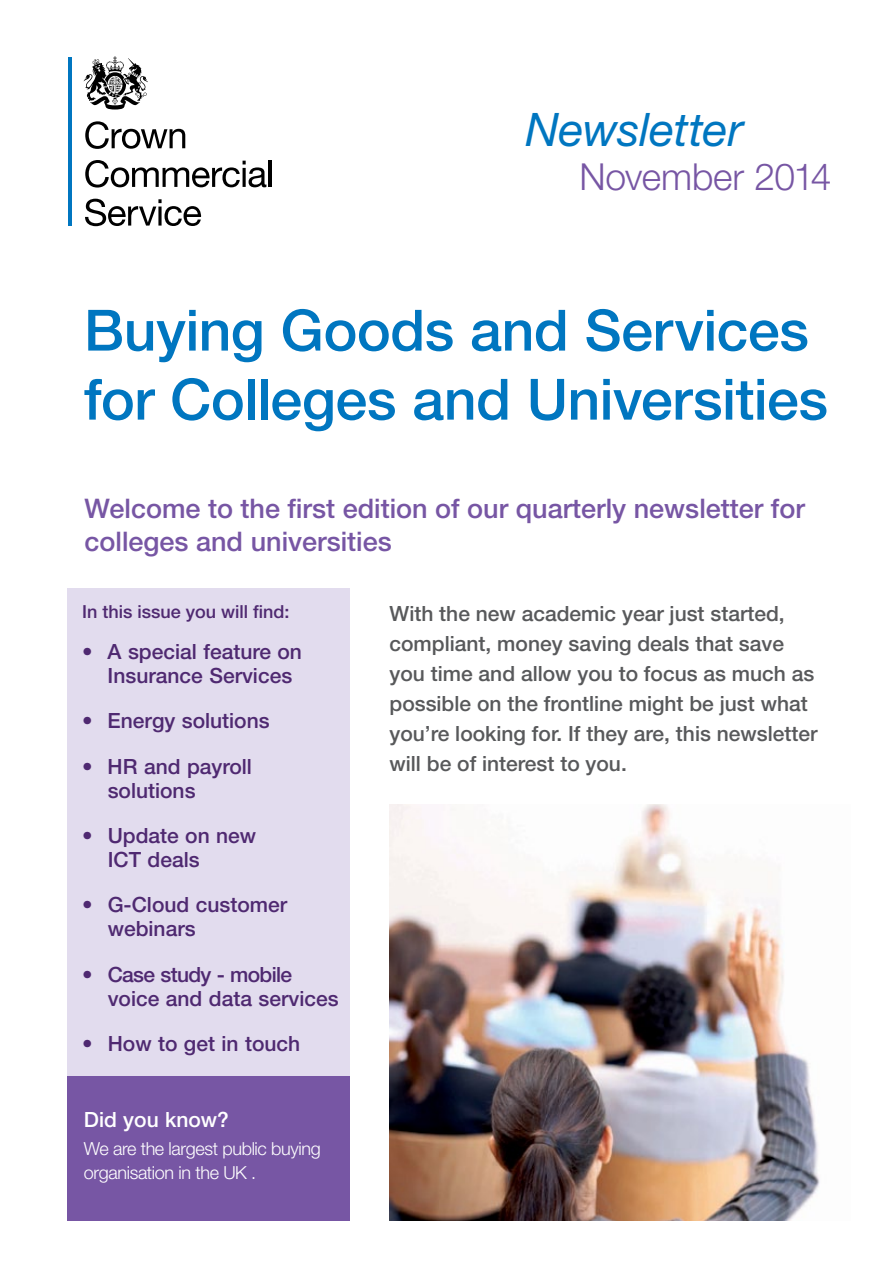
<style>
.page{position:relative;width:893px;height:1263px;background:#fff}
.page>*{position:absolute;margin:0;border:0;box-sizing:border-box;transform-origin:0 0}
.t1{font:500 57px/69px "Helvetica Neue LT";letter-spacing:-.01em;color:#0076c0}
.t2{font:italic 46.35px "Helvetica Neue LT";letter-spacing:-.005em;color:#0076c0}
.t3{font:300 37.2px "Helvetica Neue LT";letter-spacing:-.015em;color:#7756a4}
.t4{font:500 27px/33px "Helvetica Neue LT";color:#7756a4}
.t5{font:500 21px/30px "Helvetica Neue LT";color:#58595b}
.t6{font:500 21px/24px "Helvetica Neue LT";color:#4f2971}
.t7{font:500 21px "Helvetica Neue LT";color:#fff}
.t8{font:300 18px/24px "Helvetica Neue LT";letter-spacing:-.02em;color:#fff}
.t9{font:500 18px "Helvetica Neue LT";color:#4f2971}
</style>
<div class="page">
<div style="left:67px;top:588px;width:283px;height:534px;background:#e2dcee"></div>
<hr style="left:68px;top:57px;width:3px;height:169px;background:#0076c0">
<svg style="left:85px;top:121px;width:100px;height:28px"></svg>
<svg style="left:85px;top:160px;width:181px;height:28px"></svg>
<hr style="left:269px;top:161px;width:3px;height:26px;background:#000">
<svg style="left:85px;top:199px;width:116px;height:27px"></svg>
<svg style="left:84px;top:57px;width:64px;height:53px"></svg>
<img style="left:389px;top:804px;width:431px;height:416px">
<div style="left:67px;top:1076px;width:283px;height:144px;background:#7756a4"></div>
<h2 class="t2" style="left:525px;top:101px;width:219px">Newsletter</h2>
<h3 class="t3" style="left:579px;top:154px;width:253px">November 2014</h3>
<h1 class="t1" style="left:84px;top:295px;width:746px">Buying Goods and Services for Colleges and Universities</h1>
<p class="t4" style="left:85px;top:491px;width:722px">Welcome to the first edition of our quarterly newsletter for colleges and universities</p>
<p class="t9" style="left:82px;top:601px;width:209px">In this issue you will find:</p>
<p class="t6" style="left:108px;top:639px;width:196px;text-indent:-26px">• A special feature on<br>Insurance Services</p>
<p class="t6" style="left:82px;top:709px;width:189px">• Energy solutions</p>
<p class="t6" style="left:108px;top:754px;width:146px;text-indent:-26px">• HR and payroll solutions</p>
<p class="t6" style="left:108px;top:823px;width:150px;text-indent:-26px">• Update on new<br>ICT deals</p>
<p class="t6" style="left:108px;top:892px;width:181px;text-indent:-26px">• G-Cloud customer webinars</p>
<p class="t6" style="left:108px;top:962px;width:232px;text-indent:-26px">• Case study - mobile voice and data services</p>
<p class="t6" style="left:82px;top:1031px;width:220px">• How to get in touch</p>
<p class="t7" style="left:84px;top:1106px;width:147px">Did you know?</p>
<p class="t8" style="left:84px;top:1136px;width:238px">We are the largest public buying organisation in the UK .</p>
<p class="t5" style="left:389px;top:598px;width:430px">With the new academic year just started, compliant, money saving deals that save you time and allow you to focus as much as possible on the frontline might be just what you’re looking for. If they are, this newsletter will be of interest to you.</p>
</div>
